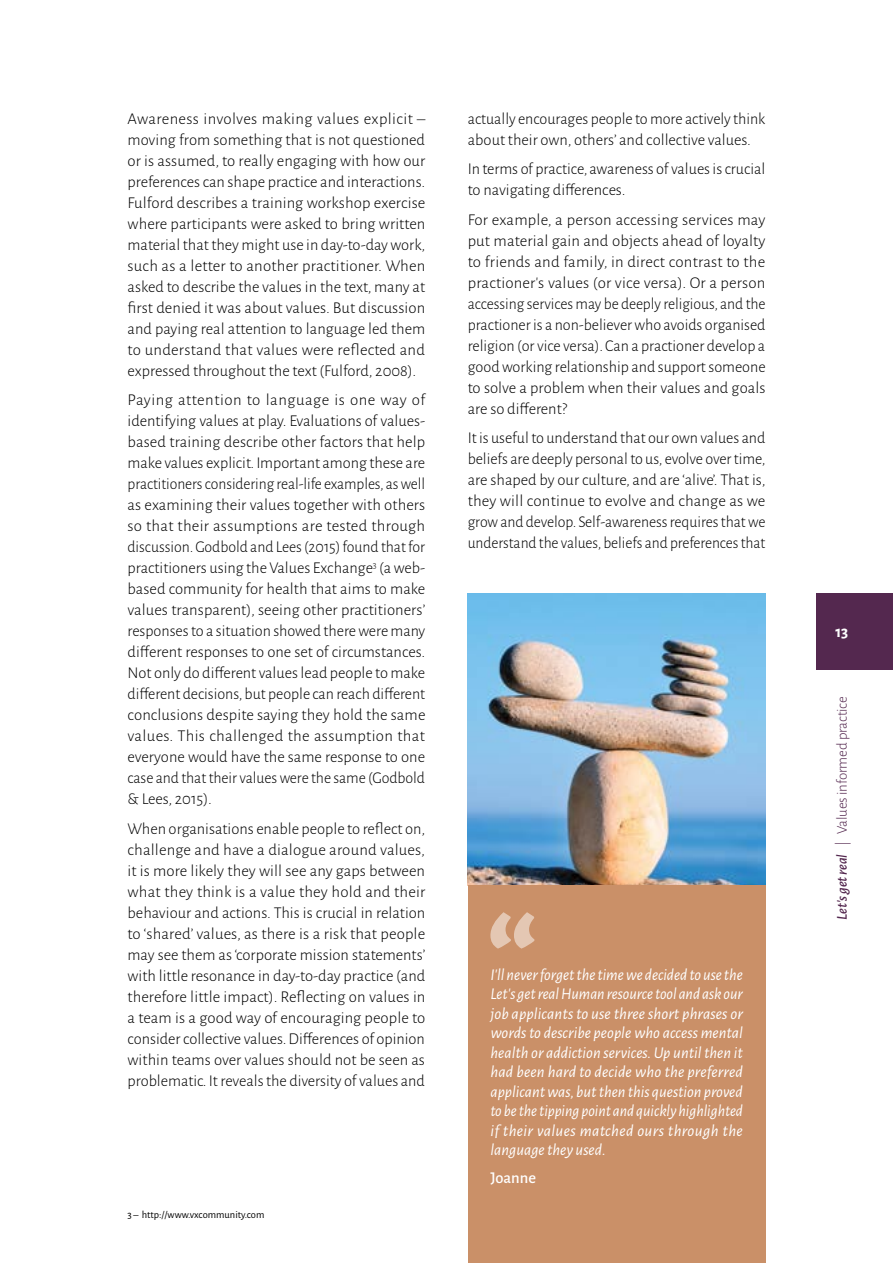
<style>
.page{position:relative;width:893px;height:1263px;background:#fff}
.page>*{position:absolute;margin:0;border:0;box-sizing:border-box;transform-origin:0 0}
.t1{font:300 16.5px/21px "Alegreya Sans";color:#000;text-align:justify}
.t2{font:italic 16.5px/19.5px "Alegreya Sans";letter-spacing:.02em;color:#fff;text-align:justify}
.t3{font:500 16.5px "Alegreya Sans";color:#fff}
.t4{font:700 16.5px "Alegreya Sans";color:#fff}
.t5{font:300 15px "Alegreya Sans";letter-spacing:-.01em;color:#54284f}
.t6{font:10.5px "Alegreya Sans";color:#000}
.s1{font-weight:500;font-style:italic}
</style>
<div class="page">
<img style="left:468px;top:593px;width:297px;height:292px">
<div style="left:468px;top:885px;width:297px;height:378px;background:#ca9068"></div>
<svg style="left:490px;top:912px;width:44px;height:36px"></svg>
<div style="left:816px;top:593px;width:77px;height:77px;background:#54284f"></div>
<p class="t1" style="left:128px;top:107px;width:299px">Awareness involves making values explicit – moving from something that is not questioned or is assumed, to really engaging with how our preferences can shape practice and interactions.<br>Fulford describes a training workshop exercise where participants were asked to bring written material that they might use in day-to-day work, such as a letter to another practitioner. When asked to describe the values in the text, many at first denied it was about values. But discussion and paying real attention to language led them to understand that values were reflected and expressed throughout the text (Fulford, 2008).</p>
<p class="t1" style="left:128px;top:389px;width:299px">Paying attention to language is one way of identifying values at play. Evaluations of values&shy;based training describe other factors that help make values explicit. Important among these are practitioners considering real-life examples, as well as examining their values together with others so that their assumptions are tested through discussion. Godbold and Lees (2015) found that for practitioners using the Values Exchange<sup>3</sup> (a web&shy;based community for health that aims to make values transparent), seeing other practitioners’ responses to a situation showed there were many different responses to one set of circumstances.<br>Not only do different values lead people to make different decisions, but people can reach different conclusions despite saying they hold the same values. This challenged the assumption that everyone would have the same response to one case and that their values were the same (Godbold &amp; Lees, 2015).</p>
<p class="t1" style="left:128px;top:817px;width:299px">When organisations enable people to reflect on, challenge and have a dialogue around values, it is more likely they will see any gaps between what they think is a value they hold and their behaviour and actions. This is crucial in relation to ‘shared’ values, as there is a risk that people may see them as ‘corporate mission statements’ with little resonance in day-to-day practice (and therefore little impact). Reflecting on values in a team is a good way of encouraging people to consider collective values. Differences of opinion within teams over values should not be seen as problematic. It reveals the diversity of values and</p>
<p class="t6" style="left:128px;top:1207px;width:138px">3 – http://www.vxcommunity.com</p>
<p class="t1" style="left:468px;top:107px;width:299px">actually encourages people to more actively think about their own, others’ and collective values.</p>
<p class="t1" style="left:468px;top:158px;width:299px">In terms of practice, awareness of values is crucial to navigating differences.</p>
<p class="t1" style="left:468px;top:208px;width:299px">For example, a person accessing services may put material gain and objects ahead of loyalty to friends and family, in direct contrast to the practioner’s values (or vice versa). Or a person accessing services may be deeply religious, and the practioner is a non-believer who avoids organised religion (or vice versa). Can a practioner develop a good working relationship and support someone to solve a problem when their values and goals are so different?</p>
<p class="t1" style="left:468px;top:427px;width:299px">It is useful to understand that our own values and beliefs are deeply personal to us, evolve over time, are shaped by our culture, and are ‘alive’. That is, they will continue to evolve and change as we grow and develop. Self-awareness requires that we understand the values, beliefs and preferences that</p>
<p class="t2" style="left:490px;top:964px;width:254px">I’ll never forget the time we decided to use the Let’s get real Human resource tool and ask our job applicants to use three short phrases or words to describe people who access mental health or addiction services. Up until then it had been hard to decide who the preferred applicant was, but then this question proved to be the tipping point and quickly highlighted if their values matched ours through the language they used.</p>
<p class="t3" style="left:490px;top:1166px;width:47px">Joanne</p>
<p class="t4" style="left:835px;top:619px;width:14px">13</p>
<p class="t5" style="left:832px;top:919px;width:225px;rotate:-90deg"><span class="s1">Let’s get real</span> | Values informed practice</p>
</div>
